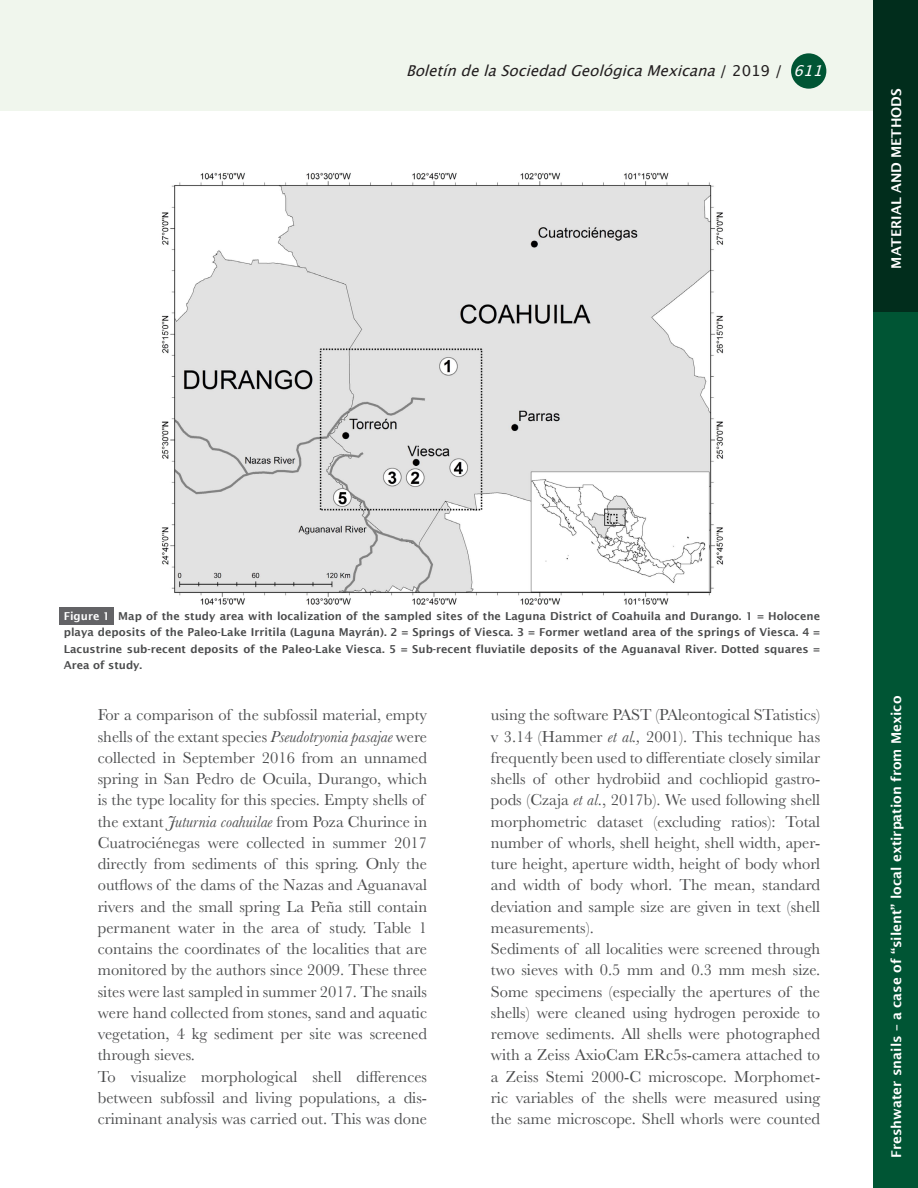
<style>
.page{position:relative;width:918px;height:1188px;background:#fff}
.page>*{position:absolute;margin:0;border:0;box-sizing:border-box;transform-origin:0 0}
.Indented-text{font:16.5px/21.3px "Baskerville";color:#4b4c4d;text-align:justify}
.t1{font:italic 15px "Lucida Grande";color:#231f20}
.Section{font:600 13.5px "Lucida Sans";color:#fff}
.Figure_foot{font:600 10.95px/16.5px "Lucida Sans";color:#4b4c4d;text-align:justify}
.Figure_foot_number{font:600 10.95px "Lucida Sans";color:#fff}
.s1{font-style:normal}
.s2{color:#fff}
.s3{font-style:italic}
</style>
<div class="page">
<div style="left:874px;top:311px;width:44px;height:877px;background:#005534"></div>
<div style="left:0;top:0;width:874px;height:111px;background:#f0f6ed"></div>
<div style="left:791px;top:53px;width:35px;height:36px;background:#005534;border-radius:50%"></div>
<div style="left:874px;top:0;width:44px;height:311px;background:#012d1c"></div>
<img style="left:161px;top:172px;width:562px;height:433px">
<div style="left:60px;top:607px;width:54px;height:17px;background:#636366"></div>
<p class="t1" style="left:406px;top:62px;width:425px">BoletíndelaSociedadGeológicaMexicana<span class="s1">/ 2 0 1 9 /</span> <span class="s2">611</span></p>
<p class="Section" style="left:889px;top:269px;width:182px;rotate:-90deg">MATERIAL AND METHODS</p>
<p class="Figure_foot" style="left:64px;top:608px;width:758px;text-indent:55px">Map of the study area with localization of the sampled sites of the Laguna District of Coahuila and Durango. 1 = Holocene playa deposits of the Paleo-Lake Irritila (Laguna Mayrán). 2 = Springs of Viesca. 3 = Former wetland area of the springs of Viesca. 4 = Lacustrine sub-recent deposits of the Paleo-Lake Viesca. 5 = Sub-recent fluviatile deposits of the Aguanaval River. Dotted squares = Area of study.</p>
<p class="Indented-text" style="left:98px;top:705px;width:331px;text-align:left">For a comparison of the subfossil material, empty shells of the extant species <span class="s3">Pseudotryonia pasajae</span> were collected in September 2016 from an unnamed spring in San Pedro de Ocuila, Durango, which is the type locality for this species. Empty shells of the extant <span class="s3">Juturnia coahuilae</span> from Poza Churince in Cuatrociénegas were collected in summer 2017 directly from sediments of this spring. Only the outflows of the dams of the Nazas and Aguanaval rivers and the small spring La Peña still contain permanent water in the area of study. Table 1 contains the coordinates of the localities that are monitored by the authors since 2009. These three sites were last sampled in summer 2017. The snails were hand collected from stones, sand and aquatic vegetation, 4 kg sediment per site was screened through sieves.</p>
<p class="Indented-text" style="left:98px;top:1066px;width:331px">To visualize morphological shell differences between subfossil and living populations, a dis&shy;criminant analysis was carried out. This was done</p>
<p class="Figure_foot_number" style="left:64px;top:610px;width:48px">Figure 1</p>
<p class="Indented-text" style="left:491px;top:705px;width:331px">using the software PAST (PAleontogical STatistics) v 3.14 (Hammer <span class="s3">et al.,</span> 2001). This technique has frequently been used to differentiate closely similar shells of other hydrobiid and cochliopid gastro&shy;pods (Czaja <span class="s3">et al</span>., 2017b). We used following shell morphometric dataset (excluding ratios): Total number of whorls, shell height, shell width, aper&shy;ture height, aperture width, height of body whorl and width of body whorl. The mean, standard deviation and sample size are given in text (shell measurements).</p>
<p class="Indented-text" style="left:491px;top:938px;width:331px">Sediments of all localities were screened through two sieves with 0.5 mm and 0.3 mm mesh size.<br>Some specimens (especially the apertures of the shells) were cleaned using hydrogen peroxide to remove sediments. All shells were photographed with a Zeiss AxioCam ERc5s-camera attached to a Zeiss Stemi 2000-C microscope. Morphomet&shy;ric variables of the shells were measured using the same microscope. Shell whorls were counted</p>
<p class="Section" style="left:889px;top:1158px;width:464px;rotate:-90deg">Freshwater snails – a case of “silent” local extirpation from Mexico</p>
</div>
